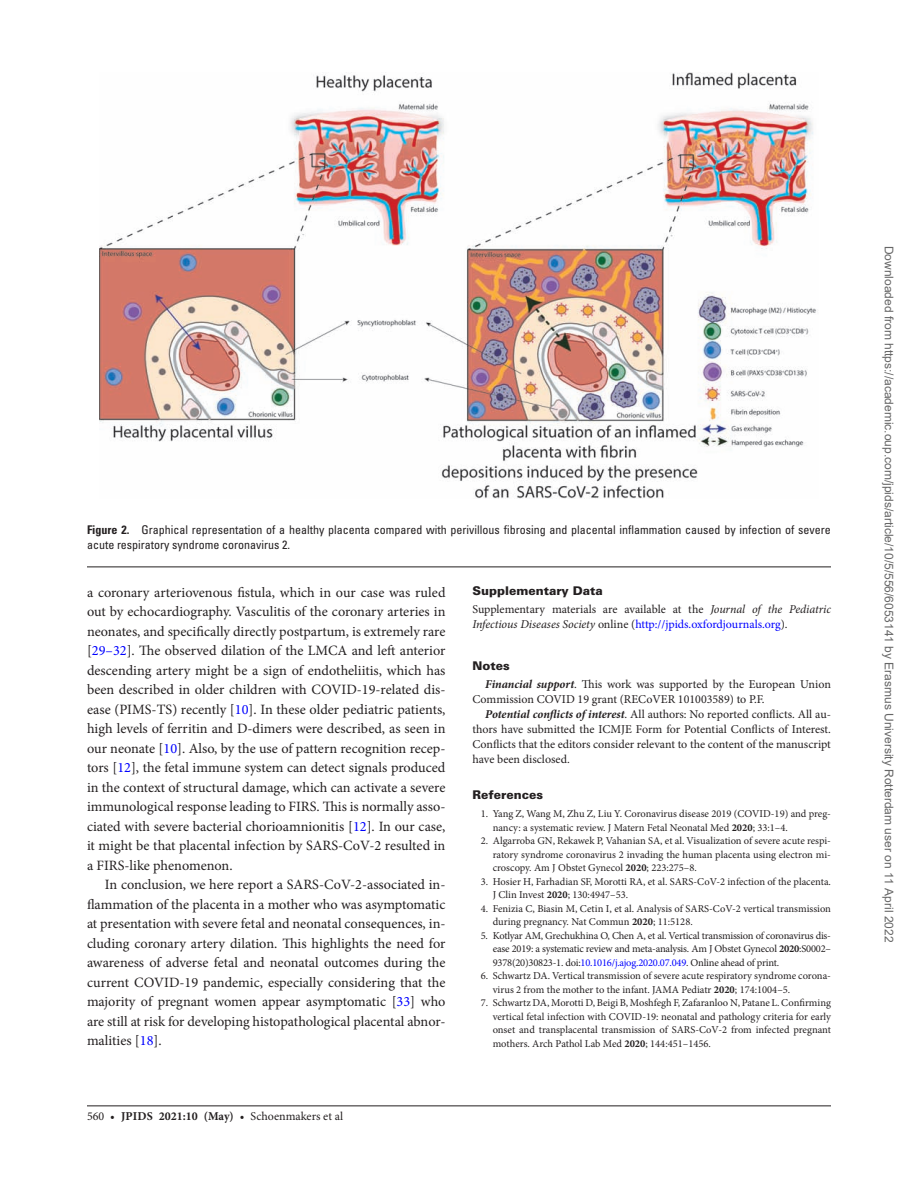
<style>
.page{position:relative;width:918px;height:1188px;background:#fff}
.page>*{position:absolute;margin:0;border:0;box-sizing:border-box;transform-origin:0 0}
.t1{font:14.25px/19.5px "Minion Pro";color:#231f20;text-align:justify}
.t2{font:12px/15px "Minion Pro";letter-spacing:-.005em;color:#231f20}
.t3{font:condensed 12px/15px "Univers LT Std";color:#231f20}
.t4{font:12px "Arial";color:#666}
.t5{font:900 12px "Univers LT Std";color:#231f20}
.t6{font:10.5px/13.5px "Minion Pro";color:#231f20}
.s1{font-weight:700}
.s2{color:#00f}
.s3{font-style:italic}
.s4{font-weight:700;font-style:italic}
</style>
<div class="page">
<hr style="left:87px;top:1105px;width:744px;height:1px;background:#231f20">
<hr style="left:87px;top:567px;width:744px;height:1px;background:#231f20">
<img style="left:99px;top:72px;width:717px;height:426px">
<p class="t3" style="left:87px;top:522px;width:745px"><span class="s1">Figure 2.</span> Graphical representation of a healthy placenta compared with perivillous fibrosing and placental inflammation caused by infection of severe acute respiratory syndrome coronavirus 2.</p>
<p class="t1" style="left:87px;top:583px;width:360px">a coronary arteriovenous fistula, which in our case was ruled out by echocardiography. Vasculitis of the coronary arteries in neonates, and specifically directly postpartum, is extremely rare [<span class="s2">29–32</span>]. The observed dilation of the LMCA and left anterior descending artery might be a sign of endotheliitis, which has been described in older children with COVID-19-related dis&shy;ease (PIMS-TS) recently [<span class="s2">10</span>]. In these older pediatric patients, high levels of ferritin and D-dimers were described, as seen in our neonate [<span class="s2">10</span>]. Also, by the use of pattern recognition recep&shy;tors [<span class="s2">12</span>], the fetal immune system can detect signals produced in the context of structural damage, which can activate a severe immunological response leading to FIRS. This is normally asso&shy;ciated with severe bacterial chorioamnionitis [<span class="s2">12</span>]. In our case, it might be that placental infection by SARS-CoV-2 resulted in a FIRS-like phenomenon.</p>
<p class="t1" style="left:87px;top:875px;width:360px;text-indent:18px">In conclusion, we here report a SARS-CoV-2-associated in&shy;flammation of the placenta in a mother who was asymptomatic at presentation with severe fetal and neonatal consequences, in&shy;cluding coronary artery dilation. This highlights the need for awareness of adverse fetal and neonatal outcomes during the current COVID-19 pandemic, especially considering that the majority of pregnant women appear asymptomatic [<span class="s2">33</span>] who are still at risk for developing histopathological placental abnor&shy;malities [<span class="s2">18</span>].</p>
<p class="t2" style="left:87px;top:1109px;width:258px">560 • <span class="s1">jpids 2021:10 (May)</span> • Schoenmakers et al</p>
<p class="t5" style="left:473px;top:583px;width:132px">Supplementary Data</p>
<p class="t2" style="left:473px;top:602px;width:360px">Supplementary materials are available at the <span class="s3">Journal of the Pediatric<br>Infectious Diseases Society</span> online (<span class="s2">http://jpids.oxfordjournals.org</span>).</p>
<p class="t5" style="left:473px;top:658px;width:39px">Notes</p>
<p class="t2" style="left:472px;top:677px;width:360px;text-indent:13px"><span class="s4">Financial support</span>. This work was supported by the European Union<br>Commission COVID 19 grant (RECoVER 101003589) to P.F.</p>
<p class="t2" style="left:472px;top:707px;width:360px;text-align:justify;text-indent:13px"><span class="s4">Potential conflicts of interest</span>. All authors: No reported conflicts. All au&shy;thors have submitted the ICMJE Form for Potential Conflicts of Interest.<br>Conflicts that the editors consider relevant to the content of the manuscript have been disclosed.</p>
<p class="t5" style="left:472px;top:787px;width:72px">References</p>
<p class="t6" style="left:493px;top:807px;width:340px;text-indent:-12px">1. Yang Z, Wang M, Zhu Z, Liu Y. Coronavirus disease 2019 (COVID-19) and preg&shy;nancy: a systematic review. J Matern Fetal Neonatal Med <span class="s1">2020</span>; 33:1–4.</p>
<p class="t6" style="left:493px;top:834px;width:340px;text-align:justify;text-indent:-12px">2. Algarroba GN, Rekawek P, Vahanian SA, et al. Visualization of severe acute respi&shy;ratory syndrome coronavirus 2 invading the human placenta using electron mi&shy;croscopy. Am J Obstet Gynecol <span class="s1">2020</span>; 223:275–8.</p>
<p class="t6" style="left:493px;top:875px;width:340px;text-indent:-12px">3. Hosier H, Farhadian SF, Morotti RA, et al. SARS-CoV-2 infection of the placenta.<br>J Clin Invest <span class="s1">2020</span>; 130:4947–53.</p>
<p class="t6" style="left:493px;top:902px;width:340px;text-indent:-12px">4. Fenizia C, Biasin M, Cetin I, et al. Analysis of SARS-CoV-2 vertical transmission during pregnancy. Nat Commun <span class="s1">2020</span>; 11:5128.</p>
<p class="t6" style="left:493px;top:929px;width:340px;text-align:justify;text-indent:-12px">5. Kotlyar AM, Grechukhina O, Chen A, et al. Vertical transmission of coronavirus dis&shy;ease 2019: a systematic review and meta-analysis. Am J Obstet Gynecol <span class="s1">2020</span>:S0002– 9378(20)30823-1. doi:<span class="s2">10.1016/j.ajog.2020.07.049</span>. Online ahead of print.</p>
<p class="t6" style="left:493px;top:969px;width:340px;text-indent:-12px">6. Schwartz DA. Vertical transmission of severe acute respiratory syndrome corona&shy;virus 2 from the mother to the infant. JAMA Pediatr <span class="s1">2020</span>; 174:1004–5.</p>
<p class="t6" style="left:493px;top:996px;width:340px;text-align:justify;text-indent:-12px">7. Schwartz DA, Morotti D, Beigi B, Moshfegh F, Zafaranloo N, Patane L. Confirming vertical fetal infection with COVID-19: neonatal and pathology criteria for early onset and transplacental transmission of SARS-CoV-2 from infected pregnant mothers. Arch Pathol Lab Med <span class="s1">2020</span>; 144:451–1456.</p>
<p class="t4" style="left:893px;top:246px;width:698px;rotate:90deg">Downloaded from https://academic.oup.com/jpids/article/10/5/556/6053141 by Erasmus University Rotterdam user on 11 April 2022</p>
</div>
